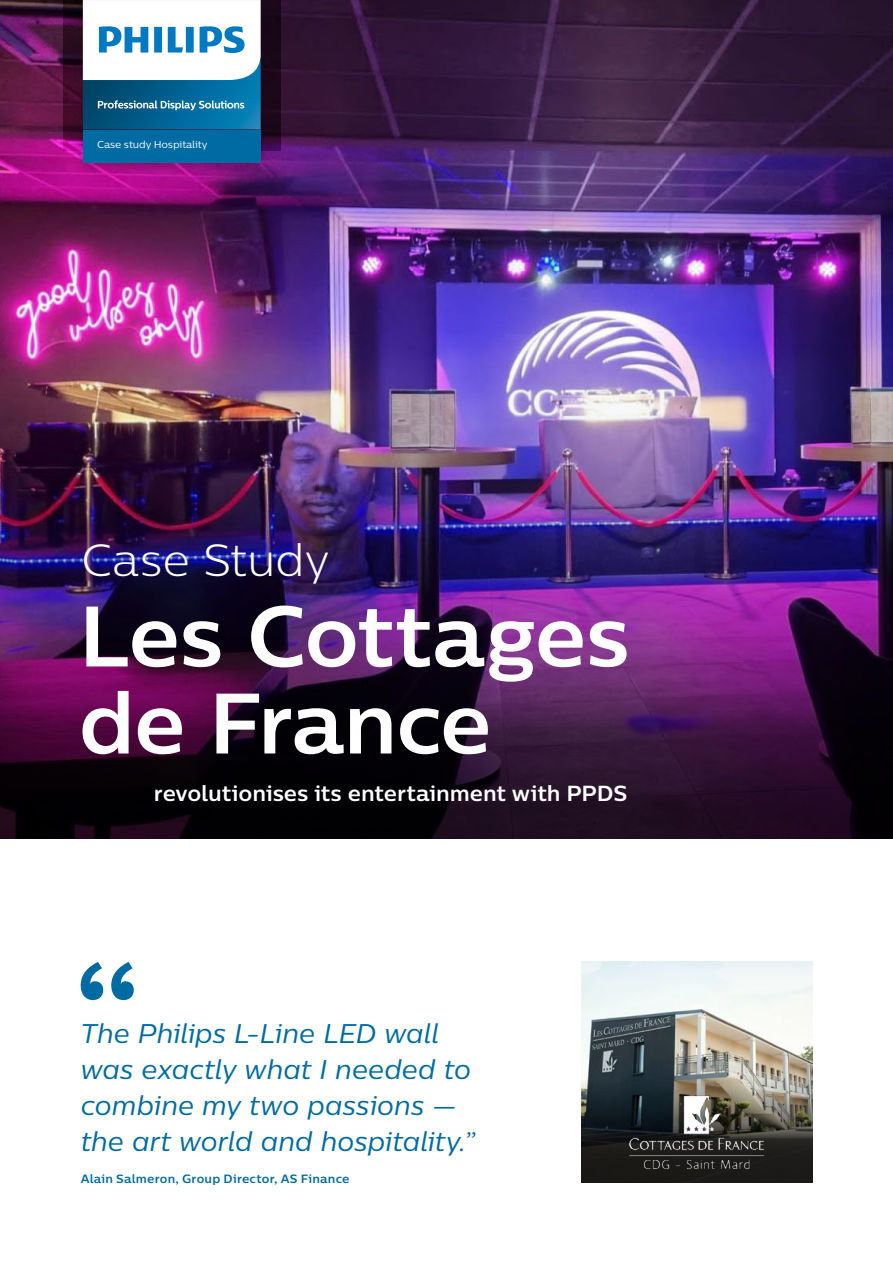
<style>
.page{position:relative;width:893px;height:1263px;background:#fff}
.page>*{position:absolute;margin:0;border:0;box-sizing:border-box;transform-origin:0 0}
.t1{font:700 85.5px/87px "Centrale Sans";letter-spacing:-.015em;color:#fff}
.t2{font:300 45px "Centrale Sans";letter-spacing:-.01em;color:#fff}
.t3{font:italic 27px/36px "Centrale Sans";letter-spacing:-.005em;color:#006ba3}
.t4{font:700 21.75px "Centrale Sans";letter-spacing:-.005em;color:#fff}
.t5{font:700 12px "Centrale Sans";letter-spacing:.015em;color:#006ba3}
.t6{font:10.05px "Centrale Sans";letter-spacing:-.015em;color:#fff}
</style>
<div class="page">
<img style="left:0;top:0;width:893px;height:298px">
<img style="left:581px;top:962px;width:231px;height:94px">
<img style="left:0;top:298px;width:893px;height:540px">
<img style="left:581px;top:1056px;width:231px;height:126px">
<svg style="left:81px;top:962px;width:53px;height:38px"></svg>
<img style="left:63px;top:0;width:217px;height:151px">
<svg style="left:83px;top:0;width:178px;height:110px"></svg>
<img style="left:64px;top:110px;width:216px;height:67px">
<div style="left:83px;top:129px;width:178px;height:34px;background:#006ba3"></div>
<img style="left:624px;top:1092px;width:145px;height:82px">
<p class="t6" style="left:97px;top:138px;width:112px">Case study Hospitality</p>
<h2 class="t2" style="left:81px;top:532px;width:250px">Case Study</h2>
<h1 class="t1" style="left:79px;top:591px;width:553px">Les Cottages de France</h1>
<p class="t4" style="left:154px;top:779px;width:475px">revolutionises its entertainment with PPDS</p>
<p class="t3" style="left:81px;top:1014px;width:396px">The Philips L-Line LED wall was exactly what I needed to combine my two passions — the art world and hospitality.”</p>
<p class="t5" style="left:81px;top:1171px;width:270px">Alain Salmeron, Group Director, AS Finance</p>
</div>
